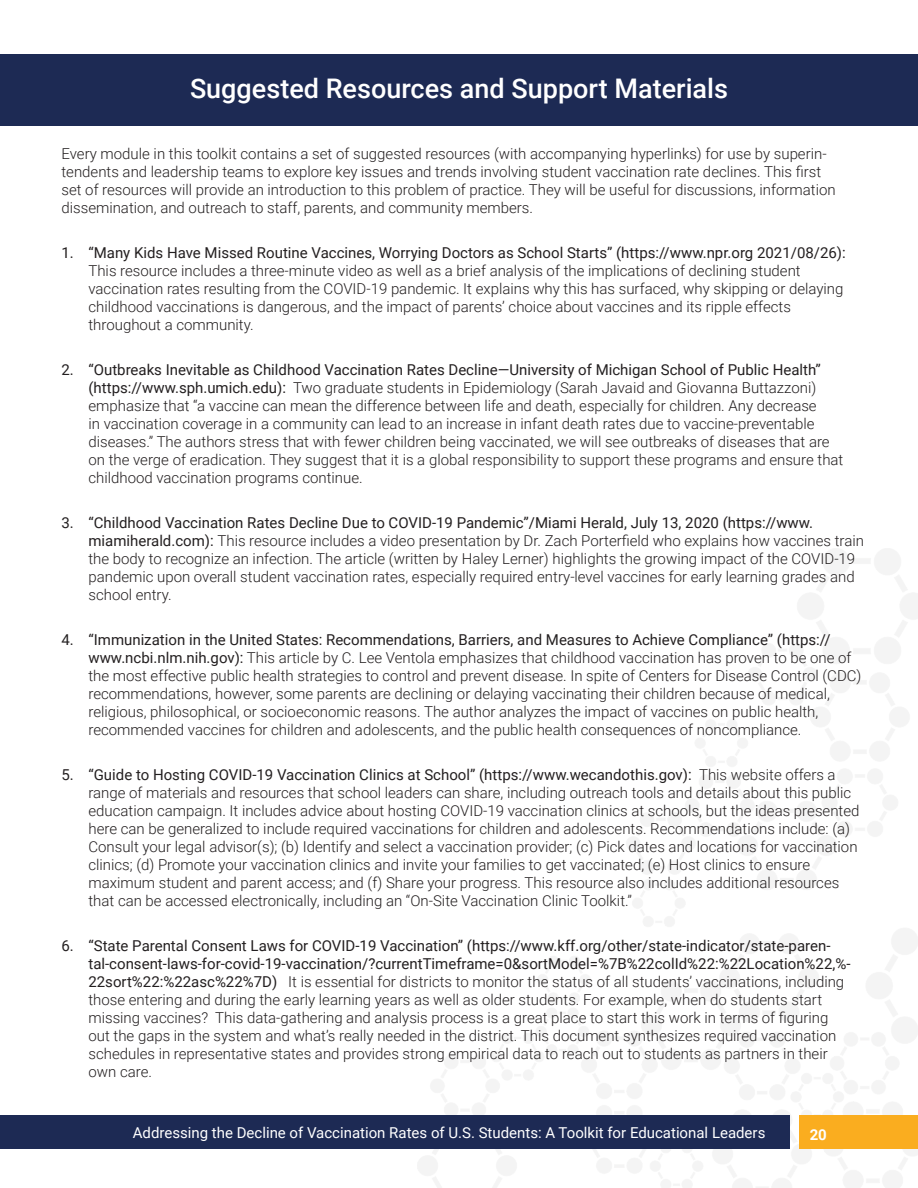
<style>
.page{position:relative;width:918px;height:1188px;background:#fff}
.page>*{position:absolute;margin:0;border:0;box-sizing:border-box;transform-origin:0 0}
.t1{font:500 27px "Roboto";color:#fff}
.t2{font:300 15px/18px "Roboto";color:#231f20}
.t3{font:15px "Roboto";color:#231f20}
.t4{font:15px "Roboto";color:#fff}
.t5{font:700 15px "Roboto";color:#fff}
.s1{font-weight:400}
</style>
<div class="page">
<img style="left:418px;top:549px;width:500px;height:639px">
<div style="left:799px;top:1116px;width:119px;height:33px;background:#faad1f"></div>
<div style="left:0;top:1116px;width:789px;height:33px;background:#1d2a54"></div>
<div style="left:0;top:54px;width:918px;height:71px;background:#1d2a54"></div>
<h1 class="t1" style="left:190px;top:69px;width:539px">Suggested Resources and Support Materials</h1>
<p class="t2" style="left:61px;top:144px;width:776px">Every module in this toolkit contains a set of suggested resources (with accompanying hyperlinks) for use by superin&shy;tendents and leadership teams to explore key issues and trends involving student vaccination rate declines. This first set of resources will provide an introduction to this problem of practice. They will be useful for discussions, information dissemination, and outreach to staff, parents, and community members.</p>
<p class="t3" style="left:61px;top:242px;width:786px">1. “Many Kids Have Missed Routine Vaccines, Worrying Doctors as School Starts” (https://www.npr.org 2021/08/26):</p>
<p class="t2" style="left:88px;top:261px;width:757px">This resource includes a three-minute video as well as a brief analysis of the implications of declining student vaccination rates resulting from the COVID-19 pandemic. It explains why this has surfaced, why skipping or delaying childhood vaccinations is dangerous, and the impact of parents’ choice about vaccines and its ripple effects throughout a community.</p>
<p class="t2" style="left:88px;top:360px;width:756px;text-indent:-27px"><span class="s1">2. “Outbreaks Inevitable as Childhood Vaccination Rates Decline—University of Michigan School of Public Health” (https://www.sph.umich.edu):</span> Two graduate students in Epidemiology (Sarah Javaid and Giovanna Buttazzoni) emphasize that “a vaccine can mean the difference between life and death, especially for children. Any decrease<br>in vaccination coverage in a community can lead to an increase in infant death rates due to vaccine-preventable diseases.” The authors stress that with fewer children being vaccinated, we will see outbreaks of diseases that are on the verge of eradication. They suggest that it is a global responsibility to support these programs and ensure that childhood vaccination programs continue.</p>
<p class="t2" style="left:88px;top:513px;width:777px;text-indent:-27px"><span class="s1">3. “Childhood Vaccination Rates Decline Due to COVID-19 Pandemic”/Miami Herald, July 13, 2020 (https://www. miamiherald.com):</span> This resource includes a video presentation by Dr. Zach Porterfield who explains how vaccines train the body to recognize an infection. The article (written by Haley Lerner) highlights the growing impact of the COVID-19 pandemic upon overall student vaccination rates, especially required entry-level vaccines for early learning grades and school entry.</p>
<p class="t2" style="left:88px;top:630px;width:774px;text-indent:-27px"><span class="s1">4. “Immunization in the United States: Recommendations, Barriers, and Measures to Achieve Compliance” (https:// www.ncbi.nlm.nih.gov):</span> This article by C. Lee Ventola emphasizes that childhood vaccination has proven to be one of the most effective public health strategies to control and prevent disease. In spite of Centers for Disease Control (CDC) recommendations, however, some parents are declining or delaying vaccinating their children because of medical, religious, philosophical, or socioeconomic reasons. The author analyzes the impact of vaccines on public health, recommended vaccines for children and adolescents, and the public health consequences of noncompliance.</p>
<p class="t2" style="left:88px;top:765px;width:773px;text-indent:-27px"><span class="s1">5. “Guide to Hosting COVID-19 Vaccination Clinics at School” (https://www.wecandothis.gov):</span> This website offers a range of materials and resources that school leaders can share, including outreach tools and details about this public education campaign. It includes advice about hosting COVID-19 vaccination clinics at schools, but the ideas presented here can be generalized to include required vaccinations for children and adolescents. Recommendations include: (a)<br>Consult your legal advisor(s); (b) Identify and select a vaccination provider; (c) Pick dates and locations for vaccination clinics; (d) Promote your vaccination clinics and invite your families to get vaccinated; (e) Host clinics to ensure maximum student and parent access; and (f) Share your progress. This resource also includes additional resources that can be accessed electronically, including an “On-Site Vaccination Clinic Toolkit.”</p>
<p class="t2" style="left:88px;top:936px;width:764px;text-indent:-27px"><span class="s1">6. “State Parental Consent Laws for COVID-19 Vaccination” (https://www.kff.org/other/state-indicator/state-paren&shy;tal-consent-laws-for-covid-19-vaccination/?currentTimeframe=0&amp;sortModel=%7B%22colId%22:%22Location%22,%- 22sort%22:%22asc%22%7D)</span> It is essential for districts to monitor the status of all students’ vaccinations, including those entering and during the early learning years as well as older students. For example, when do students start missing vaccines? This data-gathering and analysis process is a great place to start this work in terms of figuring out the gaps in the system and what’s really needed in the district. This document synthesizes required vaccination schedules in representative states and provides strong empirical data to reach out to students as partners in their own care.</p>
<p class="t4" style="left:133px;top:1122px;width:634px">Addressing the Decline of Vaccination Rates of U.S. Students: A Toolkit for Educational Leaders</p>
<p class="t5" style="left:810px;top:1124px;width:19px">20</p>
</div>
